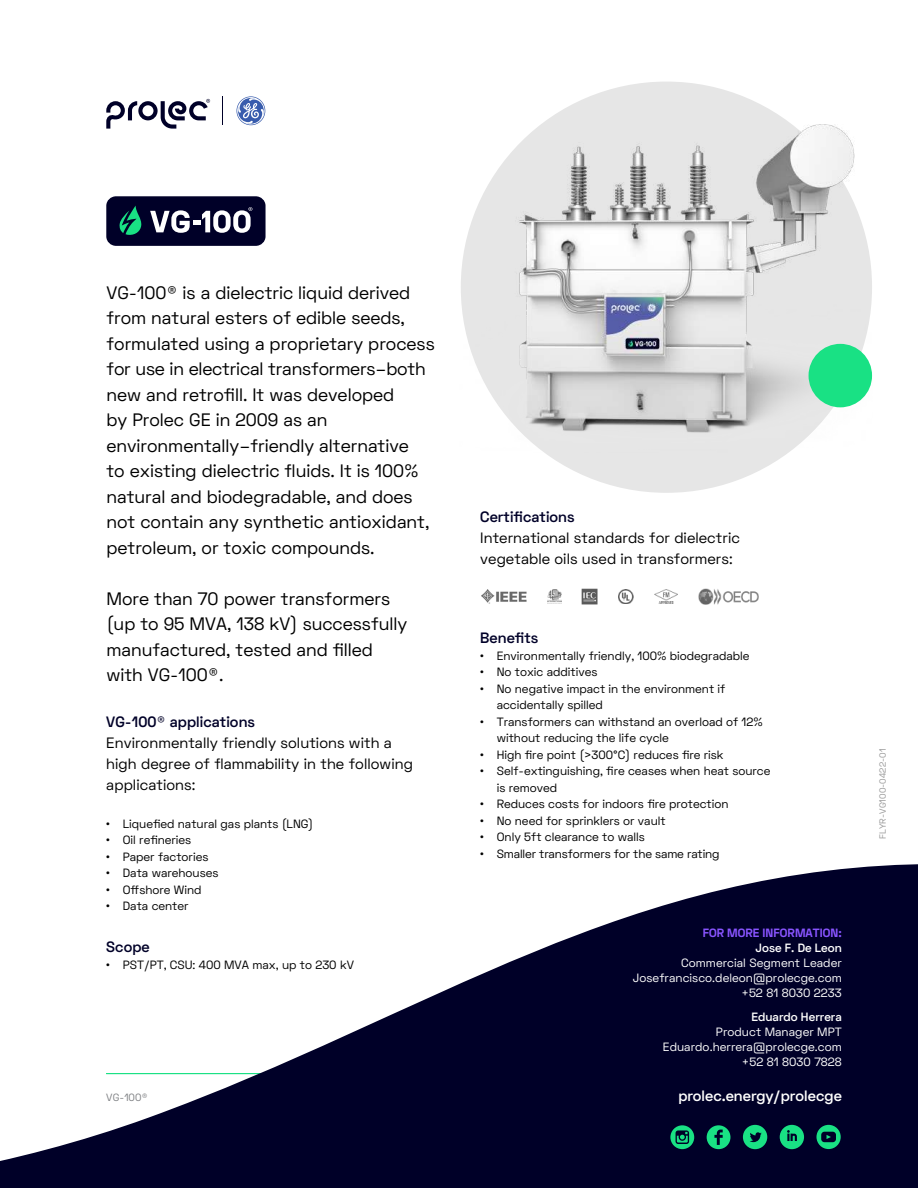
<style>
.page{position:relative;width:918px;height:1188px;background:#fff}
.page>*{position:absolute;margin:0;border:0;box-sizing:border-box;transform-origin:0 0}
.t1{font:18px/25.5px "Space Grotesk";color:#000}
.t2{font:15px/21px "Space Grotesk";letter-spacing:.005em;color:#000}
.t3{font:600 15px "Space Grotesk";letter-spacing:.005em;color:#000028}
.t4{font:600 15px "Space Grotesk";letter-spacing:.005em;color:#fff}
.t5{font:12px/16.5px "Space Grotesk";color:#000}
.t6{font:12px/15px "Space Grotesk";letter-spacing:.005em;color:#fff;text-align:right}
.t7{font:600 12px "Space Grotesk";letter-spacing:.005em;color:#fff}
.t8{font:700 12px "Space Grotesk";letter-spacing:.005em;color:#8854ff}
.t9{font:10.5px "Space Grotesk";color:#808285}
.t10{font:9px "Space Grotesk";letter-spacing:.005em;color:#999}
</style>
<div class="page">
<svg style="left:222px;top:96px;width:1px;height:29px"></svg>
<svg style="left:236px;top:96px;width:29px;height:29px"></svg>
<svg style="left:106px;top:99px;width:104px;height:30px"></svg>
<svg style="left:0;top:864px;width:918px;height:324px;fill:#000028"></svg>
<svg style="left:707px;top:1125px;width:23px;height:24px"></svg>
<svg style="left:670px;top:1125px;width:24px;height:24px"></svg>
<svg style="left:780px;top:1125px;width:24px;height:24px"></svg>
<svg style="left:743px;top:1125px;width:24px;height:24px"></svg>
<svg style="left:816px;top:1125px;width:25px;height:24px"></svg>
<img style="left:461px;top:81px;width:411px;height:412px">
<div style="left:809px;top:344px;width:63px;height:63px;background:#19e184;border-radius:50%"></div>
<div style="left:106px;top:196px;width:160px;height:50px;background:#000028;border-radius:10px"></div>
<svg style="left:119px;top:206px;width:23px;height:29px"></svg>
<svg style="left:150px;top:207px;width:102px;height:26px"></svg>
<img style="left:481px;top:589px;width:46px;height:15px">
<img style="left:548px;top:589px;width:13px;height:15px">
<img style="left:582px;top:589px;width:16px;height:15px">
<img style="left:619px;top:589px;width:15px;height:15px">
<img style="left:655px;top:589px;width:22px;height:15px">
<img style="left:698px;top:589px;width:61px;height:15px">
<p class="t1" style="left:106px;top:280px;width:330px">VG-100® is a dielectric liquid derived from natural esters of edible seeds, formulated using a proprietary process for use in electrical transformers–both new and retrofill. It was developed<br>by Prolec GE in 2009 as an environmentally–friendly alternative<br>to existing dielectric fluids. It is 100% natural and biodegradable, and does not contain any synthetic antioxidant, petroleum, or toxic compounds.</p>
<h1 class="t1" style="left:106px;top:586px;width:302px">More than 70 power transformers (up to 95 MVA, 138 kV) successfully manufactured, tested and filled with VG-100®.</h1>
<p class="t3" style="left:106px;top:712px;width:150px">VG-100® applications</p>
<p class="t2" style="left:106px;top:732px;width:308px">Environmentally friendly solutions with a high degree of flammability in the following applications:</p>
<p class="t5" style="left:106px;top:815px;width:209px">• Liquefied natural gas plants (LNG)</p>
<p class="t5" style="left:106px;top:832px;width:87px">• Oil refineries</p>
<p class="t5" style="left:106px;top:848px;width:104px">• Paper factories</p>
<p class="t5" style="left:106px;top:865px;width:114px">• Data warehouses</p>
<p class="t5" style="left:106px;top:881px;width:97px">• Offshore Wind</p>
<p class="t5" style="left:106px;top:898px;width:84px">• Data center</p>
<p class="t3" style="left:106px;top:937px;width:45px">Scope</p>
<p class="t5" style="left:106px;top:956px;width:249px">• PST/PT, CSU: 400 MVA max, up to 230 kV</p>
<p class="t9" style="left:106px;top:1090px;width:43px">VG-100®</p>
<p class="t3" style="left:480px;top:507px;width:96px">Certifications</p>
<p class="t2" style="left:480px;top:527px;width:261px">International standards for dielectric vegetable oils used in transformers:</p>
<p class="t3" style="left:480px;top:628px;width:60px">Benefits</p>
<p class="t5" style="left:480px;top:647px;width:271px">• Environmentally friendly, 100% biodegradable</p>
<p class="t5" style="left:480px;top:664px;width:119px">• No toxic additives</p>
<p class="t5" style="left:497px;top:680px;width:230px;text-indent:-17px">• No negative impact in the environment if accidentally spilled</p>
<p class="t5" style="left:497px;top:713px;width:268px;text-indent:-17px">• Transformers can withstand an overload of 12% without reducing the life cycle</p>
<p class="t5" style="left:480px;top:746px;width:245px">• High fire point (&gt;300°C) reduces fire risk</p>
<p class="t5" style="left:497px;top:763px;width:275px;text-indent:-17px">• Self-extinguishing, fire ceases when heat source is removed</p>
<p class="t5" style="left:480px;top:796px;width:250px">• Reduces costs for indoors fire protection</p>
<p class="t5" style="left:480px;top:812px;width:187px">• No need for sprinklers or vault</p>
<p class="t5" style="left:480px;top:829px;width:166px">• Only 5ft clearance to walls</p>
<p class="t5" style="left:480px;top:845px;width:241px">• Smaller transformers for the same rating</p>
<p class="t8" style="left:703px;top:925px;width:141px">FOR MORE INFORMATION:</p>
<p class="t7" style="left:756px;top:940px;width:88px">Jose F. De Leon</p>
<p class="t6" style="left:633px;top:955px;width:210px">Commercial Segment Leader<br>Josefrancisco.deleon@prolecge.com +52 81 8030 2233</p>
<p class="t7" style="left:751px;top:1009px;width:92px">Eduardo Herrera</p>
<p class="t6" style="left:663px;top:1024px;width:180px">Product Manager MPT<br>Eduardo.herrera@prolecge.com +52 81 8030 7828</p>
<p class="t4" style="left:678px;top:1086px;width:165px">prolec.energy/prolecge</p>
<p class="t10" style="left:877px;top:839px;width:92px;rotate:-90deg">FLYR-VG100-0422-01</p>
</div>
